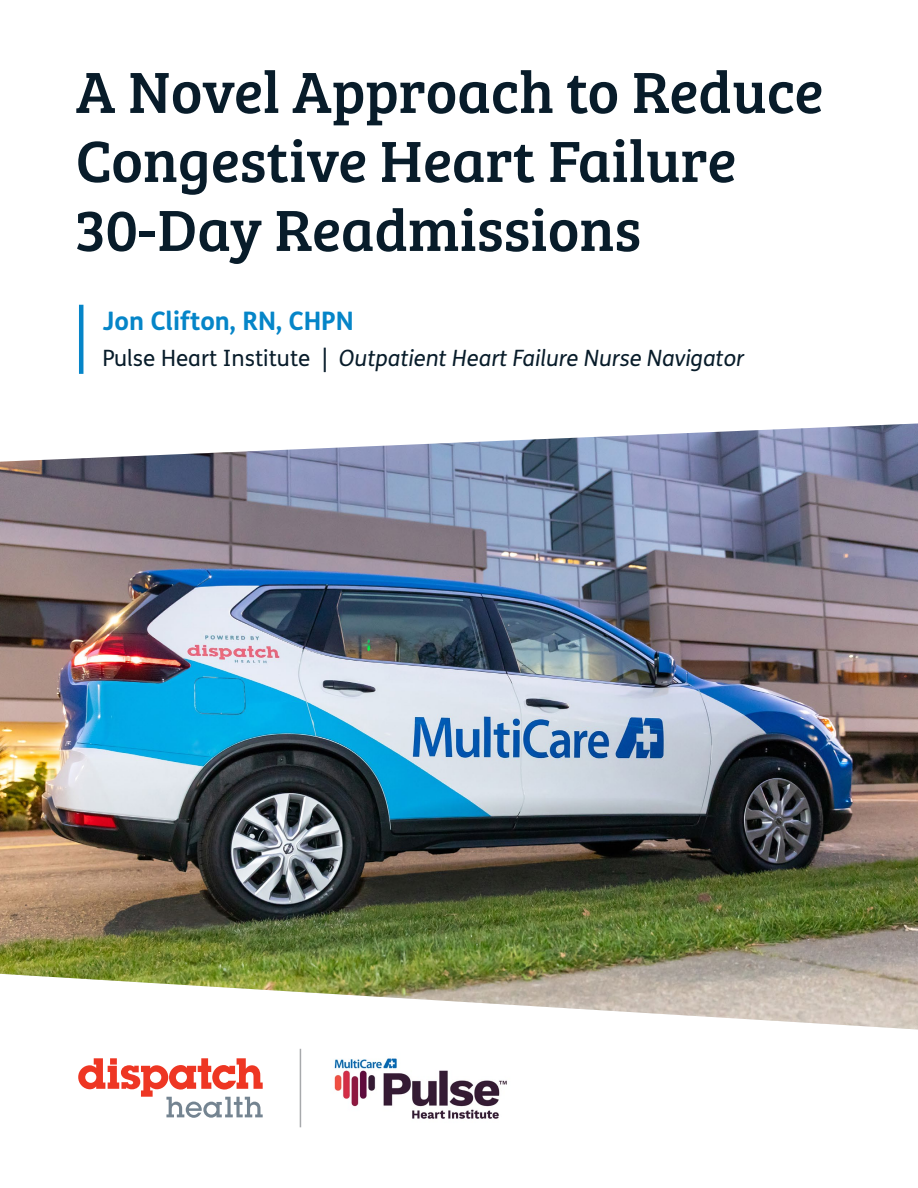
<style>
.page{position:relative;width:918px;height:1188px;background:#fff}
.page>*{position:absolute;margin:0;border:0;box-sizing:border-box;transform-origin:0 0}
.t1{font:60px/69px "Bree Serif";color:#081c2a}
.t2{font:700 25.5px "FS Me";color:#0585c8}
.t3{font:italic 22.5px "FS Me";color:#081c2a}
.s1{font-style:normal}
</style>
<div class="page">
<img style="left:0;top:462px;width:918px;height:568px">
<svg style="left:0;top:304px;width:918px;height:158px"></svg>
<hr style="left:79px;top:305px;width:4px;height:69px;background:#0585c8">
<img style="left:334px;top:1058px;width:173px;height:61px">
<hr style="left:300px;top:1049px;width:1px;height:78px;background:#a7a9ac">
<svg style="left:78px;top:1058px;width:185px;height:60px"></svg>
<p class="t1" style="left:76px;top:54px;width:749px">A Novel Approach to Reduce<br>Congestive Heart Failure<br>30-Day Readmissions</p>
<p class="t2" style="left:103px;top:301px;width:253px">Jon Clifton, RN, CHPN</p>
<p class="t3" style="left:103px;top:342px;width:643px"><span class="s1">Pulse Heart Institute |</span> Outpatient Heart Failure Nurse Navigator</p>
</div>
